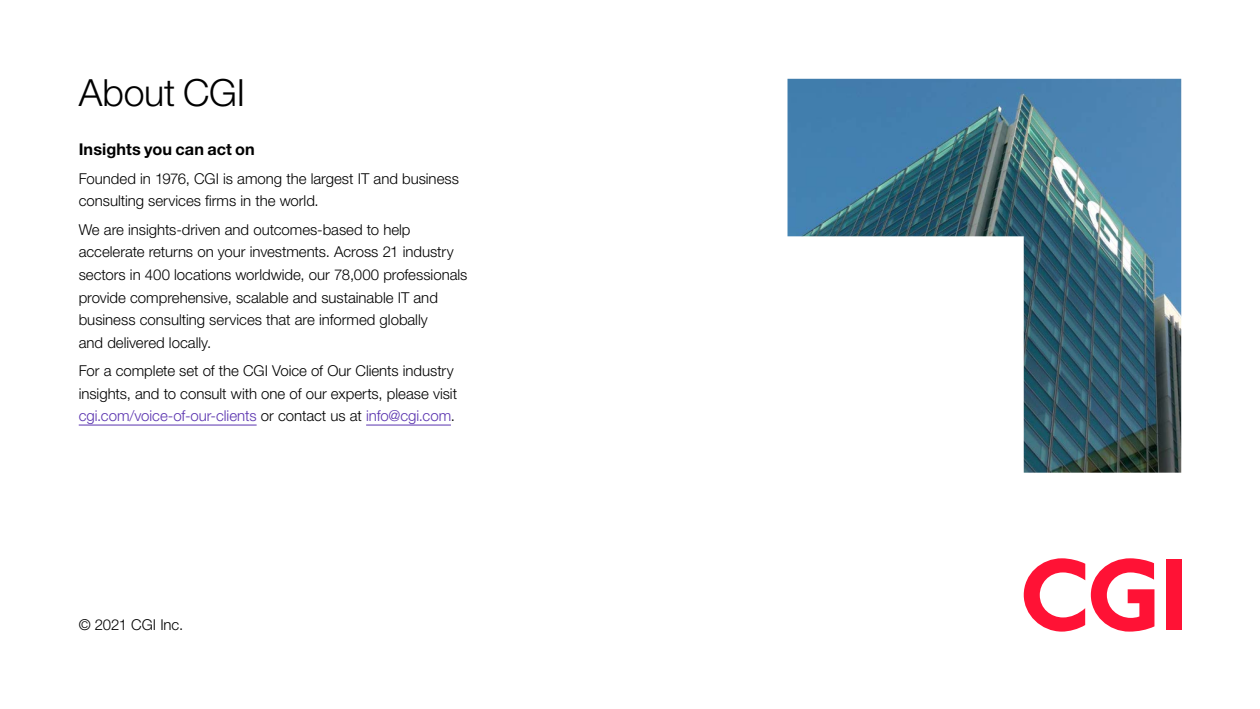
<style>
.page{position:relative;width:1260px;height:709px;background:#fff}
.page>*{position:absolute;margin:0;border:0;box-sizing:border-box;transform-origin:0 0}
.t1{font:300 37.5px "Helvetica Neue LT Pro";letter-spacing:-.005em;color:#000}
.t2{font:700 16.25px "Helvetica Neue LT Pro";letter-spacing:.005em;color:#000}
.t3{font:300 15px/22.5px "Helvetica Neue LT Pro";color:#000}
.s1{color:#5a33af}
</style>
<div class="page">
<img style="left:788px;top:79px;width:393px;height:393px">
<hr style="left:79px;top:425px;width:178px;height:1px;background:#5a33af">
<hr style="left:366px;top:425px;width:85px;height:1px;background:#5a33af">
<svg style="left:1024px;top:558px;width:61px;height:73px"></svg>
<svg style="left:1091px;top:558px;width:63px;height:73px"></svg>
<div style="left:1166px;top:560px;width:15px;height:70px;background:#ff1235"></div>
<h1 class="t1" style="left:79px;top:69px;width:168px">About CGI</h1>
<p class="t2" style="left:79px;top:139px;width:178px">Insights you can act on</p>
<p class="t3" style="left:79px;top:167px;width:382px">Founded in 1976, CGI is among the largest IT and business consulting services firms in the world.</p>
<p class="t3" style="left:79px;top:218px;width:390px">We are insights-driven and outcomes-based to help accelerate returns on your investments. Across 21 industry sectors in 400 locations worldwide, our 78,000 professionals provide comprehensive, scalable and sustainable IT and business consulting services that are informed globally<br>and delivered locally.</p>
<p class="t3" style="left:79px;top:359px;width:380px">For a complete set of the CGI Voice of Our Clients industry insights, and to consult with one of our experts, please visit <span class="s1">cgi.com/voice-of-our-clients</span> or contact us at <span class="s1">info@cgi.com</span>.</p>
<p class="t3" style="left:79px;top:613px;width:106px">© 2021 CGI Inc.</p>
</div>
